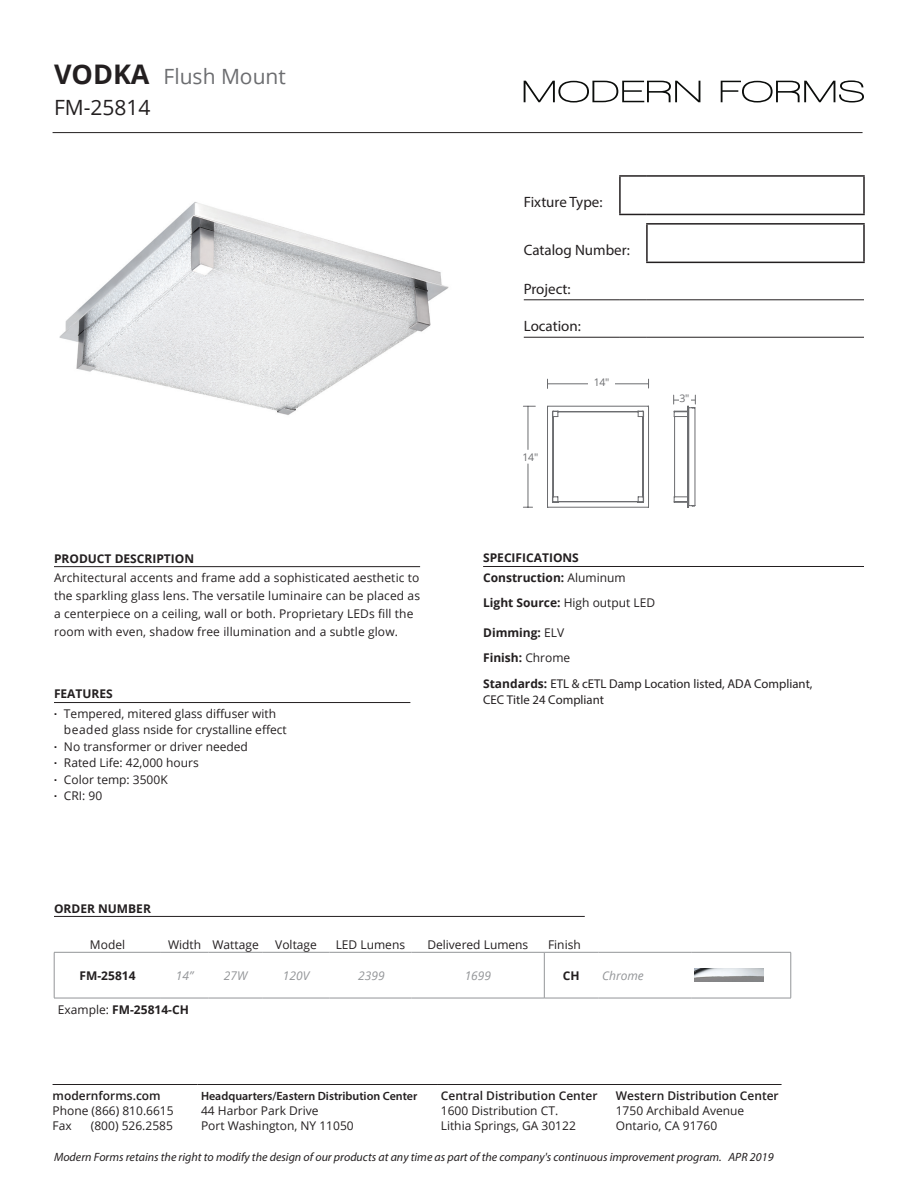
<style>
.page{position:relative;width:918px;height:1188px;background:#fff}
.page>*{position:absolute;margin:0;border:0;box-sizing:border-box;transform-origin:0 0}
.t1{font:21px/31.5px "Open Sans";color:#6c6d70}
.t2{font:15px "Myriad Pro";color:#231f20}
.t3{font:12.75px/15.9px "Myriad Pro";color:#231f20}
.t4{font:12px/15px "Open Sans";color:#231f20}
.t5{font:700 12px/19.5px "Open Sans";color:#231f20}
.t6{font:italic 12px "Myriad Pro";color:#231f20}
.t7{font:600 12px "Open Sans";color:#231f20}
.t8{font:600 12px "Myriad Pro";color:#231f20}
.t9{font:italic 12px "Open Sans";color:#939598}
.t10{font:10.5px "Open Sans";color:#6c6d70}
.t11{font:8.1px "Myriad Pro";color:#6c6d70}
.s1{font-weight:700;font-size:27px;color:#231f20}
.s2{color:#231f20}
.s3{font-family:"Walkway";font-weight:600}
.s4{font-family:"Open Sans";font-size:10.5px}
.s5{font-weight:400}
.s6{font-weight:700}
.s7{font-family:"Open Sans";font-weight:700;font-size:12px}
</style>
<div class="page">
<hr style="left:53px;top:132px;width:810px;height:1px;background:#231f20">
<hr style="left:53px;top:1084px;width:144px;height:1px;background:#231f20">
<hr style="left:197px;top:1084px;width:240px;height:1px;background:#231f20">
<hr style="left:437px;top:1084px;width:175px;height:1px;background:#231f20">
<hr style="left:612px;top:1084px;width:170px;height:1px;background:#231f20">
<svg style="left:524px;top:81px;width:176px;height:22px"></svg>
<svg style="left:721px;top:80px;width:143px;height:23px"></svg>
<hr style="left:524px;top:300px;width:96px;height:1px;background:#231f20">
<svg style="left:620px;top:300px;width:27px;height:1px"></svg>
<hr style="left:647px;top:300px;width:217px;height:1px;background:#231f20">
<hr style="left:524px;top:337px;width:96px;height:1px;background:#231f20">
<svg style="left:620px;top:337px;width:27px;height:1px"></svg>
<hr style="left:647px;top:337px;width:217px;height:1px;background:#231f20">
<hr style="left:646px;top:223px;width:219px;height:2px;background:#231f20">
<hr style="left:646px;top:225px;width:2px;height:37px;background:#231f20">
<hr style="left:863px;top:225px;width:2px;height:37px;background:#231f20">
<hr style="left:646px;top:262px;width:219px;height:1px;background:#231f20">
<hr style="left:619px;top:175px;width:28px;height:2px;background:#231f20">
<hr style="left:619px;top:177px;width:2px;height:37px;background:#231f20">
<hr style="left:647px;top:175px;width:218px;height:2px;background:#231f20">
<hr style="left:863px;top:177px;width:2px;height:37px;background:#231f20">
<svg style="left:619px;top:214px;width:28px;height:1px"></svg>
<hr style="left:647px;top:214px;width:218px;height:1px;background:#231f20">
<hr style="left:54px;top:702px;width:356px;height:1px;background:#231f20">
<hr style="left:54px;top:916px;width:531px;height:1px;background:#231f20">
<hr style="left:54px;top:952px;width:107px;height:1px;background:#939598">
<hr style="left:54px;top:952px;width:1px;height:46px;background:#939598">
<hr style="left:54px;top:998px;width:107px;height:1px;background:#939598">
<hr style="left:161px;top:952px;width:47px;height:1px;background:#939598">
<hr style="left:208px;top:952px;width:55px;height:1px;background:#939598">
<hr style="left:263px;top:952px;width:66px;height:1px;background:#939598">
<hr style="left:329px;top:952px;width:82px;height:1px;background:#939598">
<hr style="left:411px;top:952px;width:133px;height:1px;background:#939598">
<hr style="left:544px;top:952px;width:54px;height:1px;background:#939598">
<hr style="left:544px;top:952px;width:1px;height:46px;background:#939598">
<hr style="left:598px;top:952px;width:93px;height:1px;background:#939598">
<hr style="left:691px;top:952px;width:100px;height:1px;background:#939598">
<hr style="left:791px;top:952px;width:1px;height:46px;background:#939598">
<hr style="left:544px;top:998px;width:54px;height:1px;background:#939598">
<hr style="left:598px;top:998px;width:93px;height:1px;background:#939598">
<hr style="left:691px;top:998px;width:100px;height:1px;background:#939598">
<hr style="left:161px;top:998px;width:47px;height:1px;background:#939598">
<hr style="left:208px;top:998px;width:55px;height:1px;background:#939598">
<hr style="left:263px;top:998px;width:66px;height:1px;background:#939598">
<hr style="left:329px;top:998px;width:82px;height:1px;background:#939598">
<hr style="left:411px;top:998px;width:133px;height:1px;background:#939598">
<img style="left:695px;top:969px;width:68px;height:13px">
<hr style="left:54px;top:566px;width:366px;height:1px;background:#231f20">
<hr style="left:483px;top:566px;width:381px;height:1px;background:#231f20">
<img style="left:59px;top:202px;width:390px;height:213px">
<hr style="left:528px;top:406px;width:1px;height:43px;background:#6c6d70">
<hr style="left:528px;top:464px;width:1px;height:43px;background:#6c6d70">
<svg style="left:547px;top:379px;width:149px;height:129px"></svg>
<div style="left:679px;top:392px;width:11px;height:12px;background:#fff"></div>
<h1 class="t1" style="left:54px;top:60px;width:233px"><span class="s1">VODKA</span> Flush Mount<br><span class="s2">FM-25814</span></h1>
<p class="t5" style="left:54px;top:548px;width:142px">PRODUCT DESCRIPTION</p>
<p class="t4" style="left:54px;top:568px;width:368px;line-height:18px">Architectural accents and frame add a sophisticated aesthetic to the sparkling glass lens. The versatile luminaire can be placed as a centerpiece on a ceiling, wall or both. Proprietary LEDs fill the room with even, shadow free illumination and a subtle glow.</p>
<p class="t5" style="left:54px;top:684px;width:60px">FEATURES</p>
<p class="t4" style="left:64px;top:705px;width:224px;line-height:16.5px;text-indent:-10px"><span class="s3">•</span> Tempered, mitered glass diffuser with beaded glass nside for crystalline effect</p>
<p class="t4" style="left:54px;top:739px;width:196px"><span class="s3">•</span> No transformer or driver needed</p>
<p class="t4" style="left:54px;top:755px;width:146px"><span class="s3">•</span> Rated Life: 42,000 hours</p>
<p class="t4" style="left:54px;top:772px;width:115px"><span class="s3">•</span> Color temp: 3500K</p>
<p class="t4" style="left:54px;top:788px;width:50px"><span class="s3">•</span> CRI: 90</p>
<p class="t2" style="left:524px;top:193px;width:80px">Fixture Type:</p>
<p class="t2" style="left:524px;top:241px;width:108px">Catalog Number:</p>
<p class="t2" style="left:524px;top:280px;width:48px">Project:</p>
<p class="t2" style="left:524px;top:317px;width:59px">Location:</p>
<p class="t11" style="left:522px;top:452px;width:18px">14<span class="s4">14"</span>”</p>
<p class="t10" style="left:594px;top:375px;width:17px">14"</p>
<p class="t11" style="left:592px;top:379px;width:13px">14”</p>
<p class="t10" style="left:680px;top:391px;width:11px">3"</p>
<p class="t5" style="left:483px;top:548px;width:144px">SPECIFICATIONS<br>Construction: <span class="s5">Aluminum</span></p>
<p class="t4" style="left:483px;top:595px;width:174px"><span class="s6">Light Source:</span> High output LED</p>
<p class="t5" style="left:483px;top:620px;width:89px;line-height:25.2px">Dimming: <span class="s5">ELV<br></span>Finish: <span class="s5">Chrome</span></p>
<p class="t3" style="left:483px;top:675px;width:331px"><span class="s7">Standards:</span> ETL &amp; cETL Damp Location listed, ADA Compliant,<br>CEC Title 24 Compliant</p>
<p class="t5" style="left:54px;top:898px;width:98px">ORDER NUMBER</p>
<p class="t4" style="left:90px;top:936px;width:37px">Model</p>
<p class="t4" style="left:168px;top:936px;width:92px">Width Wattage</p>
<p class="t4" style="left:275px;top:936px;width:43px">Voltage</p>
<p class="t4" style="left:336px;top:936px;width:71px">LED Lumens</p>
<p class="t4" style="left:427px;top:936px;width:102px">Delivered Lumens</p>
<p class="t4" style="left:548px;top:936px;width:34px">Finish</p>
<p class="t5" style="left:80px;top:965px;width:58px">FM-25814</p>
<p class="t9" style="left:176px;top:967px;width:19px">14”</p>
<p class="t9" style="left:224px;top:967px;width:25px">27W</p>
<p class="t9" style="left:283px;top:967px;width:28px">120V</p>
<p class="t9" style="left:358px;top:967px;width:28px">2399</p>
<p class="t9" style="left:465px;top:967px;width:28px">1699</p>
<p class="t5" style="left:563px;top:965px;width:18px">CH</p>
<p class="t9" style="left:602px;top:967px;width:43px">Chrome</p>
<p class="t5" style="left:58px;top:1000px;width:132px"><span class="s5">Example:</span> FM-25814-CH</p>
<p class="t7" style="left:53px;top:1088px;width:110px">modernforms.com</p>
<p class="t4" style="left:53px;top:1103px;width:123px">Phone (866) 810.6615<br>Fax</p>
<p class="t7" style="left:616px;top:1088px;width:165px">Western Distribution Center</p>
<p class="t4" style="left:616px;top:1103px;width:130px">1750 Archibald Avenue<br>Ontario, CA 91760</p>
<p class="t6" style="left:54px;top:1149px;width:721px">Modern Forms retains the right to modify the design of our products at any time as part of the company's continuous improvement program. APR 2019</p>
<p class="t7" style="left:441px;top:1088px;width:158px">Central Distribution Center</p>
<p class="t4" style="left:441px;top:1103px;width:137px">1600 Distribution CT.<br>Lithia Springs, GA 30122</p>
<p class="t8" style="left:201px;top:1089px;width:218px">Headquarters/Eastern Distribution Center</p>
<p class="t4" style="left:201px;top:1103px;width:154px">44 Harbor Park Drive<br>Port Washington, NY 11050</p>
<p class="t4" style="left:91px;top:1118px;width:84px">(800) 526.2585</p>
</div>
